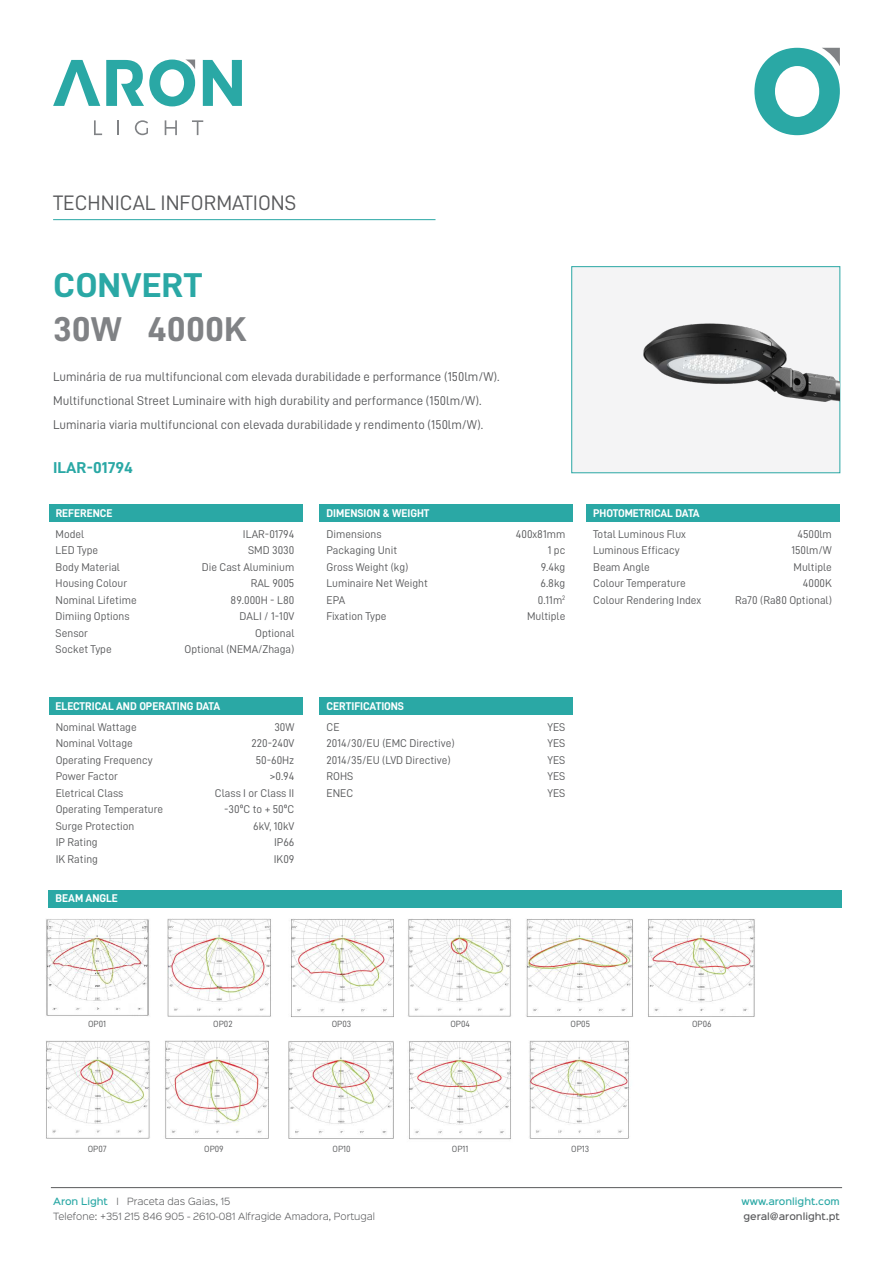
<style>
.page{position:relative;width:893px;height:1263px;background:#fff}
.page>*{position:absolute;margin:0;border:0;box-sizing:border-box;transform-origin:0 0}
.t1{font:34.5px "D DIN Bold";color:#808285;scale:1.08 1}
.t2{font:34.5px "D DIN Bold";color:#2aa8a5;scale:1.08 1}
.t3{font:21px "D DIN";color:#58595b}
.t4{font:15.75px "D DIN Bold";color:#2aa8a5;scale:1.08 1}
.t5{font:12.75px/24px "D DIN";color:#58595b}
.t6{font:11.25px/16.5px "D DIN";color:#58595b}
.t7{font:11.25px "D DIN Bold";color:#fff}
.t8{font:300 9px/15px "Sinkin Sans 300";color:#58595b}
.t9{font:9px "D DIN";color:#58595b}
.t10{font:500 9px "Sinkin Sans 500";color:#58595b}
.t11{font:500 9px "Sinkin Sans 500";color:#2aa8a5}
.s1{font-family:"Sinkin Sans 500";font-weight:500;color:#2aa8a5}
</style>
<div class="page">
<svg style="left:203px;top:60px;width:39px;height:46px"></svg>
<svg style="left:53px;top:60px;width:47px;height:46px"></svg>
<svg style="left:106px;top:60px;width:89px;height:46px"></svg>
<svg style="left:94px;top:120px;width:8px;height:15px"></svg>
<svg style="left:117px;top:120px;width:2px;height:15px"></svg>
<svg style="left:135px;top:120px;width:13px;height:15px"></svg>
<svg style="left:165px;top:120px;width:12px;height:15px"></svg>
<svg style="left:192px;top:120px;width:11px;height:15px"></svg>
<svg style="left:754px;top:48px;width:86px;height:87px"></svg>
<hr style="left:51px;top:1187px;width:791px;height:1px;background:#58595b">
<img style="left:46px;top:918px;width:709px;height:222px">
<div style="left:572px;top:267px;width:268px;height:206px;background:#f4f4f5"></div>
<hr style="left:53px;top:219px;width:382px;height:1px;background:#2aa8a5">
<div style="left:49px;top:505px;width:253px;height:17px;background:#2aa8a5"></div>
<div style="left:320px;top:505px;width:253px;height:17px;background:#2aa8a5"></div>
<div style="left:586px;top:505px;width:254px;height:17px;background:#2aa8a5"></div>
<div style="left:49px;top:697px;width:253px;height:18px;background:#2aa8a5"></div>
<div style="left:320px;top:697px;width:253px;height:18px;background:#2aa8a5"></div>
<div style="left:49px;top:890px;width:793px;height:17px;background:#2aa8a5"></div>
<img style="left:604px;top:301px;width:236px;height:172px">
<h2 class="t3" style="left:53px;top:191px;width:245px">TECHNICAL INFORMATIONS</h2>
<h1 class="t2" style="left:53px;top:266px;width:140px">CONVERT</h1>
<h1 class="t1" style="left:53px;top:310px;width:181px">30W 4000K</h1>
<p class="t5" style="left:53px;top:364px;width:448px">Luminária de rua multifuncional com elevada durabilidade e performance (150lm/W).<br>Multifunctional Street Luminaire with high durability and performance (150lm/W).<br>Luminaria viaria multifuncional con elevada durabilidade y rendimento (150lm/W).</p>
<h3 class="t4" style="left:53px;top:459px;width:76px">ILAR-01794</h3>
<p class="t7" style="left:56px;top:507px;width:58px">REFERENCE</p>
<p class="t7" style="left:327px;top:507px;width:104px">DIMENSION &amp; WEIGHT</p>
<p class="t7" style="left:593px;top:507px;width:108px">PHOTOMETRICAL DATA</p>
<p class="t6" style="left:56px;top:525px;width:82px">Model<br>LED Type<br>Body Material<br>Housing Colour<br>Nominal Lifetime<br>Dimiing Options<br>Sensor<br>Socket Type</p>
<p class="t6" style="left:185px;top:525px;width:111px;text-align:right">ILAR-01794<br>SMD 3030<br>Die Cast Aluminium<br>RAL 9005<br>89.000H - L80<br>DALI / 1-10V<br>Optional<br>Optional (NEMA/Zhaga)</p>
<p class="t7" style="left:56px;top:700px;width:166px">ELECTRICAL AND OPERATING DATA</p>
<p class="t6" style="left:56px;top:718px;width:109px">Nominal Wattage<br>Nominal Voltage<br>Operating Frequency<br>Power Factor<br>Eletrical Class<br>Operating Temperature<br>Surge Protection<br>IP Rating<br>IK Rating</p>
<p class="t6" style="left:215px;top:718px;width:81px;text-align:right">30W<br>220-240V<br>50-60Hz<br>&gt;0.94<br>Class I or Class II -30ºC to + 50ºC<br>6kV, 10kV<br>IP66<br>IK09</p>
<p class="t7" style="left:56px;top:892px;width:64px">BEAM ANGLE</p>
<p class="t6" style="left:327px;top:525px;width:103px">Dimensions<br>Packaging Unit<br>Gross Weight (kg)<br>Luminaire Net Weight<br>EPA<br>Fixation Type</p>
<p class="t6" style="left:516px;top:525px;width:51px;text-align:right">400x81mm<br>1 pc<br>9.4kg<br>6.8kg<br>0.11m<sup>2<br></sup>Multiple</p>
<p class="t6" style="left:593px;top:525px;width:110px">Total Luminous Flux<br>Luminous Efficacy<br>Beam Angle<br>Colour Temperature<br>Colour Rendering Index</p>
<p class="t6" style="left:735px;top:525px;width:98px;text-align:right">4500lm<br>150lm/W<br>Multiple<br>4000K<br>Ra70 (Ra80 Optional)</p>
<p class="t7" style="left:327px;top:700px;width:79px">CERTIFICATIONS</p>
<p class="t6" style="left:327px;top:718px;width:129px">CE<br>2014/30/EU (EMC Directive)<br>2014/35/EU (LVD Directive)<br>ROHS<br>ENEC</p>
<p class="t6" style="left:547px;top:718px;width:19px;text-align:justify">YES YES YES YES YES</p>
<p class="t9" style="left:88px;top:1019px;width:20px">OP01</p>
<p class="t9" style="left:213px;top:1019px;width:21px">OP02</p>
<p class="t9" style="left:332px;top:1019px;width:21px">OP03</p>
<p class="t9" style="left:450px;top:1019px;width:21px">OP04</p>
<p class="t9" style="left:571px;top:1019px;width:21px">OP05</p>
<p class="t9" style="left:692px;top:1019px;width:21px">OP06</p>
<p class="t9" style="left:88px;top:1144px;width:20px">OP07</p>
<p class="t9" style="left:204px;top:1144px;width:21px">OP09</p>
<p class="t9" style="left:333px;top:1144px;width:20px">OP10</p>
<p class="t9" style="left:452px;top:1144px;width:18px">OP11</p>
<p class="t9" style="left:571px;top:1144px;width:20px">OP13</p>
<p class="t8" style="left:53px;top:1193px;width:323px"><span class="s1">Aron Light</span> I Praceta das Gaias, 15<br>Telefone: +351 215 846 905 - 2610-081 Alfragide Amadora, Portugal</p>
<p class="t11" style="left:742px;top:1194px;width:100px">www.aronlight.com</p>
<p class="t10" style="left:743px;top:1209px;width:98px">geral@aronlight.pt</p>
</div>
